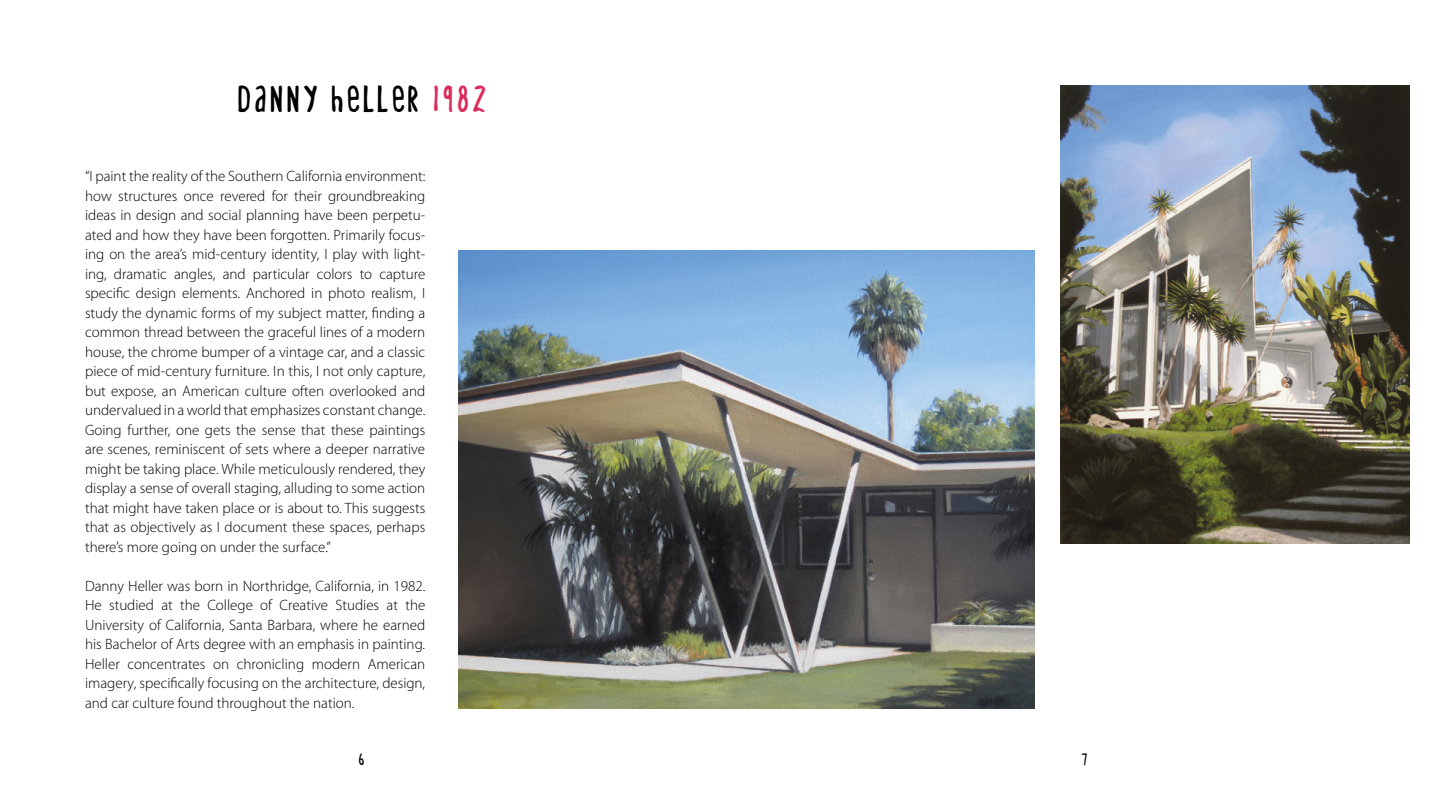
<style>
.page{position:relative;width:1446px;height:808px;background:#fff}
.page>*{position:absolute;margin:0;border:0;box-sizing:border-box;transform-origin:0 0}
.t1{font:27px "Generic Font Oral Expulsive";letter-spacing:.15em;color:#000}
.t2{font:300 15px/19.5px "Myriad Pro";color:#000;text-align:justify}
.t3{font:12px "Generic Font Oral Expulsive";color:#000}
.s1{color:#da2c5b}
</style>
<div class="page">
<img style="left:458px;top:250px;width:576px;height:458px">
<img style="left:1060px;top:85px;width:349px;height:458px">
<h1 class="t1" style="left:238px;top:85px;width:249px">DANNY HELLER <span class="s1">1982</span></h1>
<p class="t2" style="left:85px;top:166px;width:342px">“I paint the reality of the Southern California environment: how structures once revered for their groundbreaking ideas in design and social planning have been perpetu&shy;ated and how they have been forgotten. Primarily focus&shy;ing on the area’s mid-century identity, I play with light&shy;ing, dramatic angles, and particular colors to capture specific design elements. Anchored in photo realism, I study the dynamic forms of my subject matter, finding a common thread between the graceful lines of a modern house, the chrome bumper of a vintage car, and a classic piece of mid-century furniture. In this, I not only capture, but expose, an American culture often overlooked and undervalued in a world that emphasizes constant change.<br>Going further, one gets the sense that these paintings are scenes, reminiscent of sets where a deeper narrative might be taking place. While meticulously rendered, they display a sense of overall staging, alluding to some action that might have taken place or is about to. This suggests that as objectively as I document these spaces, perhaps there’s more going on under the surface.”</p>
<p class="t2" style="left:85px;top:576px;width:342px">Danny Heller was born in Northridge, California, in 1982.<br>He studied at the College of Creative Studies at the University of California, Santa Barbara, where he earned his Bachelor of Arts degree with an emphasis in painting.<br>Heller concentrates on chronicling modern American imagery, specifically focusing on the architecture, design, and car culture found throughout the nation.</p>
<p class="t3" style="left:359px;top:753px;width:7px">6</p>
<p class="t3" style="left:1082px;top:753px;width:6px">7</p>
</div>
